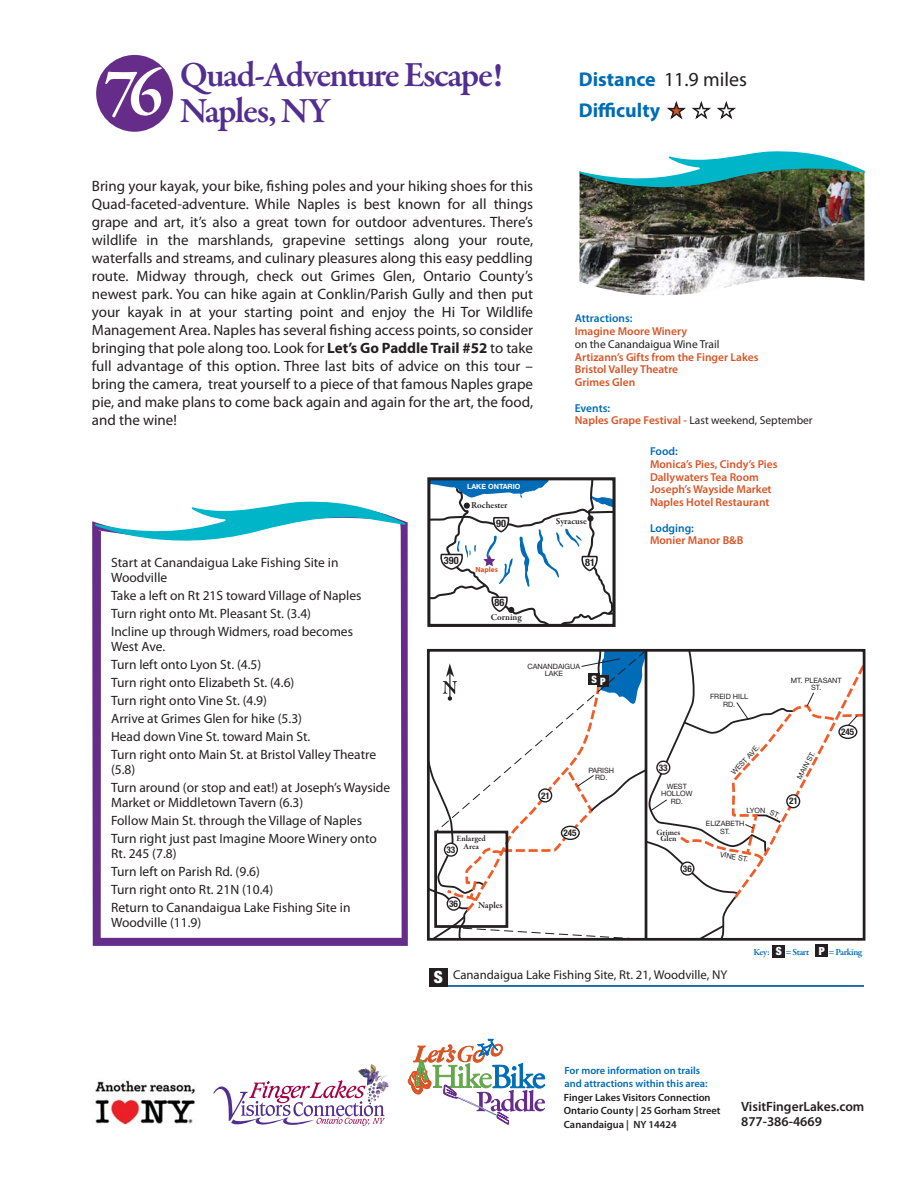
<style>
.page{position:relative;width:918px;height:1188px;background:#fff}
.page>*{position:absolute;margin:0;border:0;box-sizing:border-box;transform-origin:0 0}
.t1{font:600 69.15px "Garamond Premr Pro";color:#fff}
.t2{font:600 36px/36px "Garamond Premr Pro";letter-spacing:-.045em;color:#522e91}
.t3{font:700 19.95px/31.5px "Myriad Pro";color:#006bb6}
.t4{font:900 condensed 16.8px "Helvetica Neue";color:#fff}
.t5{font:15px/18px "Myriad Pro";color:#231f20;text-align:justify}
.t6{font:13.5px/18px "Myriad Pro";color:#231f20}
.t7{font:600 13.5px/15px "Myriad Pro";color:#231f20}
.t8{font:12.75px "Myriad Pro";color:#231f20}
.t9{font:600 11.4px/12.8px "Myriad Pro";color:#d95425}
.t10{font:11.4px/12.8px "Myriad Pro";color:#231f20}
.t11{font:600 11.4px "Myriad Pro";color:#006bb6}
.t12{font:900 condensed 11.25px "Helvetica Neue";color:#fff}
.t13{font:600 10.5px/13.5px "Myriad Pro";color:#231f20}
.t14{font:600 10.5px/13.5px "Myriad Pro";color:#006bb6}
.t15{font:700 condensed 10.2px "Helvetica Neue";color:#231f20}
.t16{font:900 condensed 10.2px "Helvetica Neue";color:#fff}
.t17{font:600 9.45px "Garamond Premr Pro";letter-spacing:-.04em;color:#006bb6}
.t18{font:600 9.3px "Garamond Premr Pro";color:#231f20}
.t19{font:700 condensed 9.15px "Helvetica Neue";color:#231f20}
.t20{font:600 9.15px "Garamond Premr Pro";color:#231f20}
.t21{font:600 8.25px "Garamond Premr Pro";color:#231f20}
.t22{font:700 7.5px "Myriad Pro";color:#d95425}
.t23{font:7.35px/7.4px "Helvetica Neue";color:#231f20;text-align:center}
.t24{font:700 7.2px "Helvetica Neue";color:#fff}
.s1{font-weight:700}
.s2{font-weight:400;color:#231f20}
.s3{color:#d95425}
.s4{color:#fff}
.s5{font-weight:600;color:#006bb6}
.s6{font-weight:600;color:#d95425}
</style>
<div class="page">
<img style="left:580px;top:200px;width:284px;height:96px">
<svg style="left:92px;top:521px;width:317px;height:425px;background:#744194"></svg>
<svg style="left:98px;top:555px;width:304px;height:383px"></svg>
<div style="left:96px;top:55px;width:77px;height:77px;background:#652d89;border-radius:50%"></div>
<img style="left:580px;top:151px;width:285px;height:49px">
<hr style="left:438px;top:985px;width:426px;height:2px;background:#006bb6">
<div style="left:429px;top:968px;width:18px;height:19px;background:#231f20"></div>
<svg style="left:95px;top:501px;width:310px;height:54px"></svg>
<svg style="left:427px;top:477px;width:189px;height:150px"></svg>
<svg style="left:408px;top:1039px;width:137px;height:86px"></svg>
<svg style="left:213px;top:1080px;width:172px;height:46px"></svg>
<img style="left:95px;top:1080px;width:100px;height:45px">
<div style="left:772px;top:945px;width:13px;height:13px;background:#231f20"></div>
<div style="left:815px;top:945px;width:13px;height:12px;background:#231f20"></div>
<svg style="left:427px;top:649px;width:439px;height:292px"></svg>
<h1 class="t1" style="left:104px;top:65px;width:61px">76</h1>
<h2 class="t2" style="left:180px;top:59px;width:325px">Quad-Adventure Escape!<br>Naples, NY</h2>
<p class="t5" style="left:92px;top:179px;width:443px">Bring your kayak, your bike, fishing poles and your hiking shoes for this Quad-faceted-adventure. While Naples is best known for all things grape and art, it’s also a great town for outdoor adventures. There’s wildlife in the marshlands, grapevine settings along your route, waterfalls and streams, and culinary pleasures along this easy peddling route. Midway through, check out Grimes Glen, Ontario County’s newest park. You can hike again at Conklin/Parish Gully and then put your kayak in at your starting point and enjoy the Hi Tor Wildlife Management Area. Naples has several fishing access points, so consider bringing that pole along too. Look for <span class="s1">Let’s Go Paddle Trail #52</span> to take full advantage of this option. Three last bits of advice on this tour – bring the camera, treat yourself to a piece of that famous Naples grape pie, and make plans to come back again and again for the art, the food, and the wine!</p>
<p class="t24" style="left:467px;top:484px;width:55px">LAKE ONTARIO</p>
<p class="t18" style="left:471px;top:502px;width:38px">Rochester</p>
<p class="t15" style="left:496px;top:517px;width:11px">90</p>
<h3 class="t3" style="left:579px;top:63px;width:170px">Distance <span class="s2">11.9 miles<br></span>Difficulty <span class="s3">★</span> <span class="s4">★</span> <span class="s4">★</span></h3>
<p class="t11" style="left:575px;top:314px;width:59px">Attractions:</p>
<p class="t9" style="left:575px;top:326px;width:114px">Imagine Moore Winery</p>
<p class="t10" style="left:575px;top:339px;width:146px">on the Canandaigua Wine Trail</p>
<p class="t9" style="left:575px;top:352px;width:185px">Artizann’s Gifts from the Finger Lakes<br>Bristol Valley Theatre<br>Grimes Glen</p>
<p class="t10" style="left:575px;top:403px;width:239px"><span class="s5">Events:<br></span><span class="s6">Naples Grape Festival -</span> Last weekend, September</p>
<p class="t11" style="left:650px;top:447px;width:29px">Food:</p>
<p class="t9" style="left:650px;top:459px;width:129px">Monica’s Pies, Cindy’s Pies<br>Dallywaters Tea Room<br>Joseph’s Wayside Market<br>Naples Hotel Restaurant</p>
<p class="t11" style="left:650px;top:524px;width:45px">Lodging:</p>
<p class="t9" style="left:650px;top:535px;width:95px">Monier Manor B&amp;B</p>
<p class="t18" style="left:556px;top:517px;width:33px">Syracuse</p>
<p class="t6" style="left:111px;top:556px;width:229px;line-height:15px">Start at Canandaigua Lake Fishing Site in<br>Woodville</p>
<p class="t6" style="left:111px;top:588px;width:252px">Take a left on Rt 21S toward Village of Naples<br>Turn right onto Mt. Pleasant St. (3.4)<br>Incline up through Widmers, road becomes</p>
<p class="t6" style="left:111px;top:639px;width:267px">West Ave.<br>Turn left onto Lyon St. (4.5)<br>Turn right onto Elizabeth St. (4.6)<br>Turn right onto Vine St. (4.9)<br>Arrive at Grimes Glen for hike (5.3)<br>Head down Vine St. toward Main St.<br>Turn right onto Main St. at Bristol Valley Theatre</p>
<p class="t6" style="left:111px;top:762px;width:281px">(5.8)<br>Turn around (or stop and eat!) at Joseph’s Wayside</p>
<p class="t6" style="left:111px;top:795px;width:267px">Market or Middletown Tavern (6.3)<br>Follow Main St. through the Village of Naples<br>Turn right just past Imagine Moore Winery onto</p>
<p class="t6" style="left:111px;top:846px;width:241px">Rt. 245 (7.8)<br>Turn left on Parish Rd. (9.6)<br>Turn right onto Rt. 21N (10.4)<br>Return to Canandaigua Lake Fishing Site in</p>
<p class="t6" style="left:111px;top:915px;width:92px">Woodville (11.9)</p>
<p class="t15" style="left:444px;top:554px;width:16px">390</p>
<p class="t22" style="left:475px;top:565px;width:24px">Naples</p>
<p class="t15" style="left:495px;top:597px;width:11px">86</p>
<p class="t18" style="left:491px;top:613px;width:32px">Corning</p>
<p class="t15" style="left:585px;top:556px;width:11px">81</p>
<p class="t23" style="left:528px;top:663px;width:54px">CANANDAIGUA<br>LAKE</p>
<p class="t16" style="left:592px;top:674px;width:16px">S P</p>
<p class="t23" style="left:710px;top:693px;width:40px">FREID HILL<br>RD.</p>
<p class="t19" style="left:541px;top:790px;width:10px">21</p>
<p class="t23" style="left:588px;top:767px;width:27px">PARISH<br>RD.</p>
<p class="t19" style="left:659px;top:762px;width:10px">33</p>
<p class="t23" style="left:661px;top:783px;width:33px">WEST<br>HOLLOW<br>RD.</p>
<p class="t19" style="left:563px;top:827px;width:15px">245</p>
<p class="t21" style="left:657px;top:829px;width:25px">Grimes</p>
<p class="t21" style="left:457px;top:836px;width:31px">Enlarged</p>
<p class="t21" style="left:661px;top:835px;width:17px">Glen</p>
<p class="t21" style="left:464px;top:843px;width:17px">Area</p>
<p class="t19" style="left:446px;top:844px;width:10px">33</p>
<p class="t19" style="left:449px;top:898px;width:10px">36</p>
<p class="t20" style="left:478px;top:902px;width:26px">Naples</p>
<p class="t19" style="left:683px;top:863px;width:10px">36</p>
<p class="t23" style="left:730px;top:771px;width:39px;rotate:-47deg">WEST AVE.</p>
<p class="t23" style="left:747px;top:807px;width:20px">LYON</p>
<p class="t23" style="left:706px;top:820px;width:40px">ELIZABETH<br>ST.</p>
<p class="t23" style="left:721px;top:850px;width:30px;rotate:11deg">VINE ST.</p>
<p class="t23" style="left:791px;top:677px;width:52px">MT. PLEASANT<br>ST.</p>
<p class="t23" style="left:796px;top:777px;width:32px;rotate:-62deg">MAIN ST.</p>
<p class="t19" style="left:789px;top:796px;width:10px">21</p>
<p class="t19" style="left:841px;top:726px;width:15px">245</p>
<p class="t12" style="left:776px;top:945px;width:8px">S</p>
<p class="t12" style="left:819px;top:944px;width:8px">P</p>
<p class="t17" style="left:753px;top:948px;width:18px">Key:</p>
<p class="t17" style="left:785px;top:948px;width:25px">= Start</p>
<p class="t17" style="left:829px;top:948px;width:35px">= Parking</p>
<p class="t4" style="left:434px;top:968px;width:11px">S</p>
<p class="t8" style="left:453px;top:970px;width:276px">Canandaigua Lake Fishing Site, Rt. 21, Woodville, NY</p>
<p class="t14" style="left:565px;top:1064px;width:145px">For more information on trails and attractions within this area:</p>
<p class="t13" style="left:564px;top:1091px;width:158px">Finger Lakes Visitors Connection<br>Ontario County | 25 Gorham Street<br>Canandaigua | NY 14424</p>
<p class="t7" style="left:741px;top:1100px;width:125px">VisitFingerLakes.com<br>877-386-4669</p>
</div>
